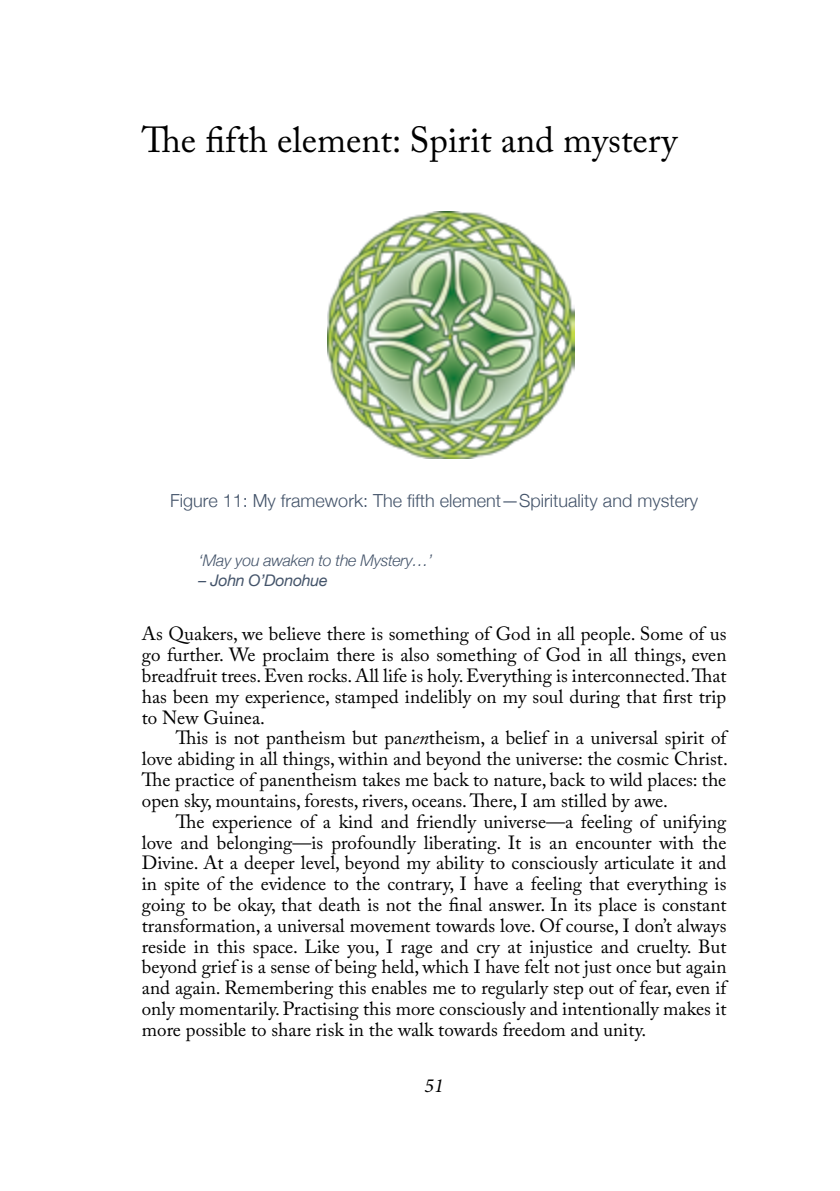
<style>
.page{position:relative;width:840px;height:1191px;background:#fff}
.page>*{position:absolute;margin:0;border:0;box-sizing:border-box;transform-origin:0 0}
.t1{font:36px "Adobe Caslon Pro";color:#000}
.t2{font:italic 20px "Minion Pro";color:#000}
.t3{font:19px/20.8px "Adobe Caslon Pro";color:#000;text-align:justify}
.t4{font:300 18px "Helvetica Neue";color:#44546a}
.t5{font:italic 300 16px "Helvetica Neue";letter-spacing:-.02em;color:#44546a}
.t6{font:italic 16px "Helvetica Neue";letter-spacing:-.02em;color:#44546a}
.s1{font-style:italic}
</style>
<div class="page">
<img style="left:327px;top:211px;width:247px;height:247px">
<h1 class="t1" style="left:142px;top:119px;width:536px">The fifth element: Spirit and mystery</h1>
<p class="t4" style="left:170px;top:486px;width:529px">Figure 11: My framework: The fifth element—Spirituality and mystery</p>
<p class="t5" style="left:198px;top:547px;width:235px">‘May you awaken to the Mystery…’</p>
<p class="t6" style="left:198px;top:568px;width:130px">– John O’Donohue</p>
<p class="t3" style="left:142px;top:623px;width:585px">As Quakers, we believe there is something of God in all people. Some of us go further. We proclaim there is also something of God in all things, even breadfruit trees. Even rocks. All life is holy. Everything is interconnected. That has been my experience, stamped indelibly on my soul during that first trip to New Guinea.</p>
<p class="t3" style="left:142px;top:727px;width:587px;text-indent:34px">This is not pantheism but pan<span class="s1">en</span>theism, a belief in a universal spirit of love abiding in all things, within and beyond the universe: the cosmic Christ.<br>The practice of panentheism takes me back to nature, back to wild places: the open sky, mountains, forests, rivers, oceans. There, I am stilled by awe.</p>
<p class="t3" style="left:142px;top:810px;width:585px;text-indent:34px">The experience of a kind and friendly universe—a feeling of unifying love and belonging—is profoundly liberating. It is an encounter with the Divine. At a deeper level, beyond my ability to consciously articulate it and in spite of the evidence to the contrary, I have a feeling that everything is going to be okay, that death is not the final answer. In its place is constant transformation, a universal movement towards love. Of course, I don’t always reside in this space. Like you, I rage and cry at injustice and cruelty. But beyond grief is a sense of being held, which I have felt not just once but again and again. Remembering this enables me to regularly step out of fear, even if only momentarily. Practising this more consciously and intentionally makes it more possible to share risk in the walk towards freedom and unity.</p>
<p class="t2" style="left:424px;top:1072px;width:21px">51</p>
</div>
